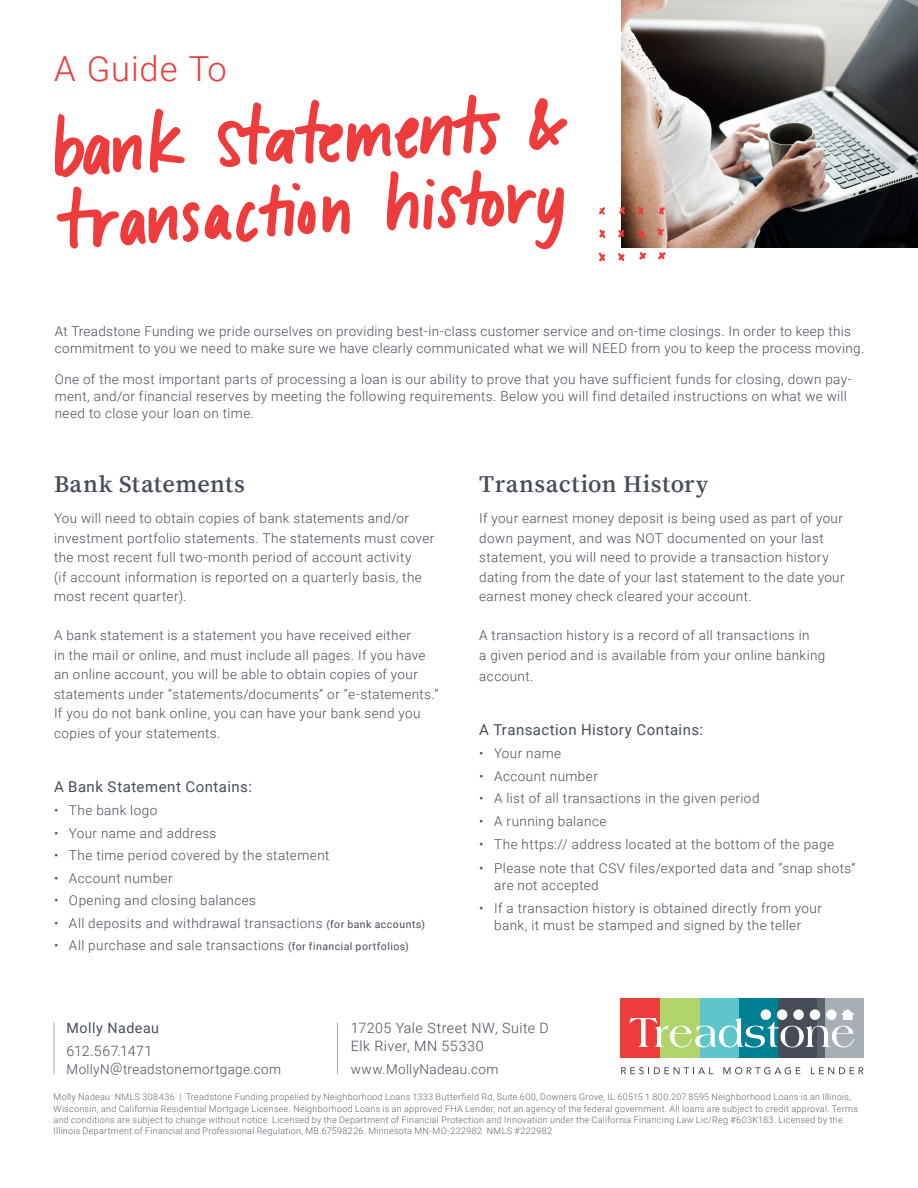
<style>
.page{position:relative;width:918px;height:1188px;background:#fff}
.page>*{position:absolute;margin:0;border:0;box-sizing:border-box;transform-origin:0 0}
.t1{font:300 34.5px "Roboto";letter-spacing:.025em;color:#ee3b3b}
.t2{font:600 24px "Source Serif Pro";letter-spacing:.02em;color:#464d58}
.t3{font:15px "Roboto";letter-spacing:.03em;color:#464d58}
.t4{font:300 14.25px/17.7px "Roboto";letter-spacing:.03em;color:#464d58}
.t5{font:14.25px "Roboto";letter-spacing:.04em;color:#464d58}
.t6{font:300 13.5px/19.5px "Roboto";letter-spacing:.03em;color:#464d58}
.t7{font:300 9px/11.2px "Roboto";letter-spacing:.03em;color:#5b636f}
.s1{font-weight:400;font-size:10.5px}
</style>
<div class="page">
<div style="left:739px;top:998px;width:39px;height:59px;background:#008193"></div>
<div style="left:621px;top:998px;width:39px;height:59px;background:#ee3b3b"></div>
<div style="left:778px;top:998px;width:39px;height:59px;background:#464d58"></div>
<div style="left:825px;top:998px;width:39px;height:59px;background:#a8aeb5"></div>
<div style="left:699px;top:998px;width:40px;height:59px;background:#5ec6ca"></div>
<div style="left:660px;top:998px;width:39px;height:59px;background:#afd46b"></div>
<div style="left:817px;top:998px;width:8px;height:59px;background:#5b636f"></div>
<svg style="left:629px;top:1009px;width:225px;height:38px"></svg>
<svg style="left:621px;top:1067px;width:92px;height:7px"></svg>
<svg style="left:723px;top:1067px;width:77px;height:7px"></svg>
<svg style="left:811px;top:1067px;width:53px;height:7px"></svg>
<hr style="left:54px;top:1023px;width:1px;height:51px;background:#a8aeb5">
<hr style="left:337px;top:1023px;width:1px;height:51px;background:#a8aeb5">
<img style="left:621px;top:0;width:297px;height:247px">
<svg style="left:55px;top:94px;width:513px;height:156px"></svg>
<svg style="left:599px;top:252px;width:6px;height:10px"></svg>
<svg style="left:658px;top:252px;width:8px;height:8px"></svg>
<svg style="left:599px;top:229px;width:6px;height:9px"></svg>
<svg style="left:618px;top:253px;width:7px;height:8px"></svg>
<svg style="left:639px;top:230px;width:6px;height:8px"></svg>
<svg style="left:639px;top:252px;width:7px;height:8px"></svg>
<svg style="left:618px;top:230px;width:6px;height:8px"></svg>
<svg style="left:638px;top:207px;width:6px;height:8px"></svg>
<svg style="left:657px;top:228px;width:7px;height:8px"></svg>
<svg style="left:619px;top:207px;width:6px;height:8px"></svg>
<svg style="left:659px;top:207px;width:6px;height:8px"></svg>
<svg style="left:599px;top:207px;width:6px;height:8px"></svg>
<p class="t1" style="left:54px;top:44px;width:174px">A Guide To</p>
<p class="t6" style="left:55px;top:322px;width:811px;line-height:17.2px">At Treadstone Funding we pride ourselves on providing best-in-class customer service and on-time closings. In order to keep this commitment to you we need to make sure we have clearly communicated what we will NEED from you to keep the process moving.</p>
<p class="t6" style="left:55px;top:370px;width:799px;line-height:17.2px">One of the most important parts of processing a loan is our ability to prove that you have sufficient funds for closing, down pay&shy;ment, and/or financial reserves by meeting the following requirements. Below you will find detailed instructions on what we will need to close your loan on time.</p>
<p class="t2" style="left:54px;top:470px;width:192px">Bank Statements</p>
<p class="t6" style="left:54px;top:508px;width:382px">You will need to obtain copies of bank statements and/or investment portfolio statements. The statements must cover the most recent full two-month period of account activity<br>(if account information is reported on a quarterly basis, the most recent quarter).</p>
<p class="t6" style="left:54px;top:625px;width:386px">A bank statement is a statement you have received either<br>in the mail or online, and must include all pages. If you have an online account, you will be able to obtain copies of your statements under “statements/documents” or “e-statements.” If you do not bank online, you can have your bank send you copies of your statements.</p>
<p class="t3" style="left:54px;top:776px;width:199px">A Bank Statement Contains:</p>
<p class="t6" style="left:54px;top:800px;width:105px">• The bank logo</p>
<p class="t6" style="left:54px;top:822px;width:164px">• Your name and address</p>
<p class="t6" style="left:54px;top:845px;width:277px">• The time period covered by the statement</p>
<p class="t6" style="left:54px;top:867px;width:120px">• Account number</p>
<p class="t6" style="left:54px;top:890px;width:204px">• Opening and closing balances</p>
<p class="t6" style="left:54px;top:912px;width:373px">• All deposits and withdrawal transactions <span class="s1">(for bank accounts)</span></p>
<p class="t6" style="left:54px;top:935px;width:356px">• All purchase and sale transactions <span class="s1">(for financial portfolios)</span></p>
<p class="t2" style="left:479px;top:470px;width:231px">Transaction History</p>
<p class="t6" style="left:479px;top:508px;width:367px">If your earnest money deposit is being used as part of your down payment, and was NOT documented on your last statement, you will need to provide a transaction history dating from the date of your last statement to the date your earnest money check cleared your account.</p>
<p class="t6" style="left:479px;top:625px;width:348px">A transaction history is a record of all transactions in<br>a given period and is available from your online banking</p>
<p class="t6" style="left:479px;top:666px;width:56px">account.</p>
<p class="t3" style="left:479px;top:719px;width:225px">A Transaction History Contains:</p>
<p class="t6" style="left:479px;top:743px;width:83px">• Your name</p>
<p class="t6" style="left:479px;top:765px;width:120px">• Account number</p>
<p class="t6" style="left:479px;top:788px;width:282px">• A list of all transactions in the given period</p>
<p class="t6" style="left:479px;top:811px;width:129px">• A running balance</p>
<p class="t6" style="left:479px;top:834px;width:356px">• The https:// address located at the bottom of the page</p>
<p class="t6" style="left:494px;top:859px;width:363px;line-height:17.2px;text-indent:-15px">• Please note that CSV files/exported data and “snap shots” are not accepted</p>
<p class="t6" style="left:479px;top:899px;width:344px;line-height:17.2px;text-align:center">• If a transaction history is obtained directly from your bank, it must be stamped and signed by the teller</p>
<p class="t5" style="left:67px;top:1018px;width:94px">Molly Nadeau</p>
<p class="t4" style="left:67px;top:1042px;width:87px">612.567.1471</p>
<p class="t6" style="left:67px;top:1059px;width:216px">MollyN@treadstonemortgage.com</p>
<p class="t7" style="left:54px;top:1091px;width:806px">Molly Nadeau NMLS 308436 | Treadstone Funding propelled by Neighborhood Loans 1333 Butterfield Rd, Suite 600, Downers Grove, IL 60515 1.800.207.8595 Neighborhood Loans is an Illinois, Wisconsin, and California Residential Mortgage Licensee. Neighborhood Loans is an approved FHA Lender, not an agency of the federal government. All loans are subject to credit approval. Terms and conditions are subject to change without notice. Licensed by the Department of Financial Protection and Innovation under the California Financing Law Lic/Reg #603K183. Licensed by the Illinois Department of Financial and Professional Regulation, MB.67598226. Minnesota MN-MO-222982 NMLS #222982</p>
<p class="t4" style="left:351px;top:1019px;width:200px">17205 Yale Street NW, Suite D<br>Elk River, MN 55330</p>
<p class="t6" style="left:351px;top:1059px;width:149px">www.MollyNadeau.com</p>
</div>
